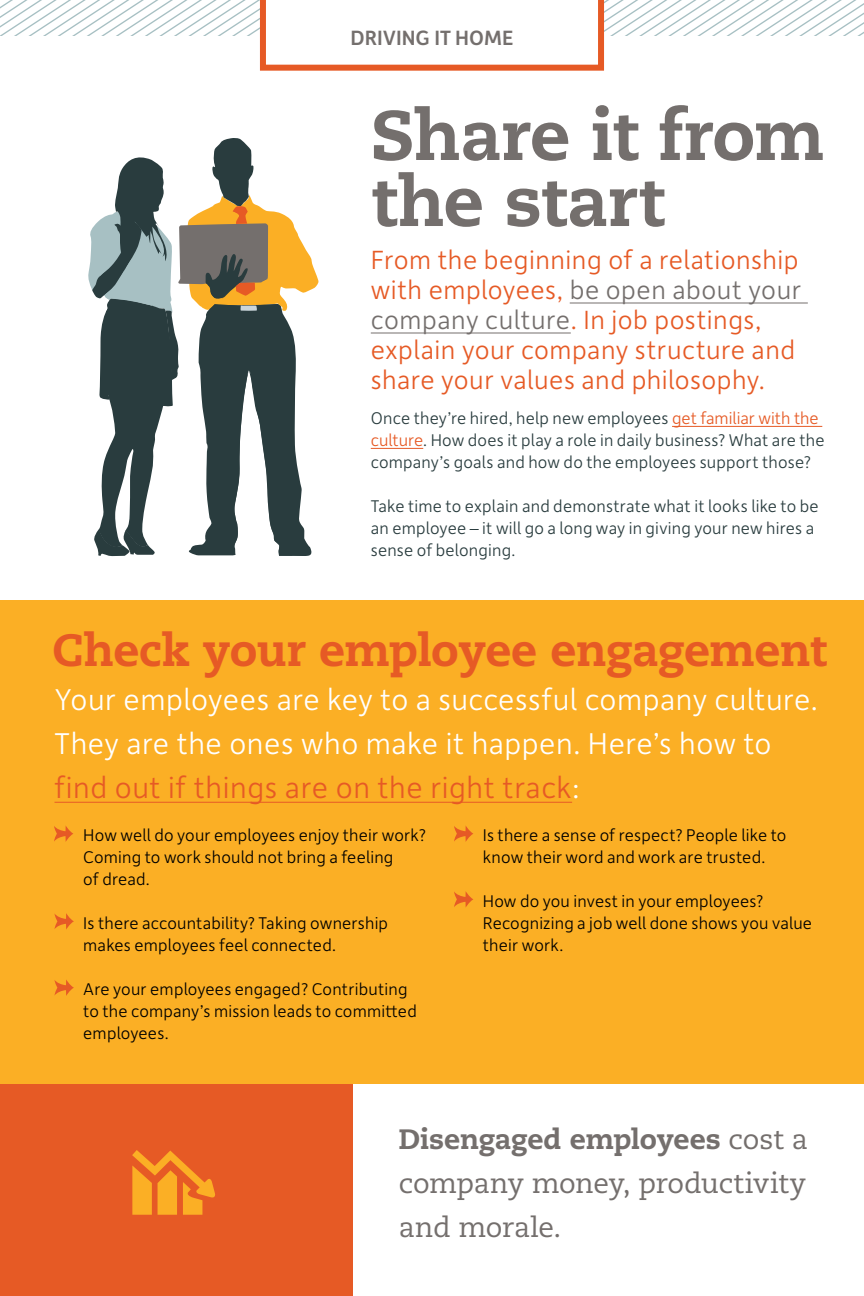
<style>
.page{position:relative;width:864px;height:1296px;background:#fff}
.page>*{position:absolute;margin:0;border:0;box-sizing:border-box;transform-origin:0 0}
.t1{font:800 70px/66px "Caecilia LT Std";letter-spacing:-.015em;color:#746f6d}
.t2{font:800 45.2px "Caecilia LT Std";letter-spacing:-.015em;color:#e65a25}
.t3{font:300 32px/44px "Depot New";letter-spacing:.015em;color:#fff}
.t4{font:300 28px/30px "Depot New";letter-spacing:.02em;color:#e65a25}
.t5{font:28px/44px "Caecilia LT Std";letter-spacing:-.015em;color:#746f6d;text-align:justify}
.t6{font:500 22px "Depot New";color:#746f6d}
.t7{font:300 18px/22px "Depot New";letter-spacing:.01em;color:#000}
.t8{font:300 18px/22px "Depot New";letter-spacing:.01em;color:#293c3e}
.s1{color:#746f6d}
.s2{color:#e65a25}
.s3{font-weight:800}
</style>
<div class="page">
<div style="left:0;top:1084px;width:353px;height:212px;background:#e65a25"></div>
<div style="left:0;top:600px;width:864px;height:484px;background:#fbaf25"></div>
<hr style="left:672px;top:426px;width:150px;height:1px;background:#e65a25">
<hr style="left:371px;top:448px;width:52px;height:1px;background:#e65a25">
<hr style="left:54px;top:802px;width:518px;height:1px;background:#e65a25">
<hr style="left:570px;top:303px;width:238px;height:1px;background:#746f6d">
<hr style="left:371px;top:333px;width:200px;height:1px;background:#746f6d">
<svg style="left:54px;top:826px;width:19px;height:16px"></svg>
<svg style="left:55px;top:913px;width:19px;height:17px"></svg>
<svg style="left:55px;top:980px;width:19px;height:16px"></svg>
<svg style="left:454px;top:826px;width:19px;height:16px"></svg>
<svg style="left:454px;top:891px;width:19px;height:17px"></svg>
<svg style="left:132px;top:1150px;width:83px;height:65px"></svg>
<svg style="left:88px;top:138px;width:231px;height:418px"></svg>
<svg style="left:0;top:0;width:864px;height:71px"></svg>
<p class="t6" style="left:350px;top:23px;width:165px">DRIVING IT HOME</p>
<h1 class="t1" style="left:371px;top:103px;width:456px">Share it from the start</h1>
<h3 class="t4" style="left:371px;top:244px;width:432px">From the beginning of a relationship with employees, <span class="s1">be open about your company culture</span>. In job postings, explain your company structure and share your values and philosophy.</h3>
<p class="t8" style="left:371px;top:406px;width:455px">Once they’re hired, help new employees <span class="s2">get familiar with the culture</span>. How does it play a role in daily business? What are the company’s goals and how do the employees support those?</p>
<p class="t8" style="left:371px;top:494px;width:449px">Take time to explain and demonstrate what it looks like to be an employee – it will go a long way in giving your new hires a sense of belonging.</p>
<h2 class="t2" style="left:52px;top:622px;width:775px">Check your employee engagement</h2>
<h3 class="t3" style="left:54px;top:676px;width:765px">Your employees are key to a successful company culture.<br>They are the ones who make it happen. Here’s how to <span class="s2">find out if things are on the right track</span>:</h3>
<p class="t7" style="left:83px;top:823px;width:344px">How well do your employees enjoy their work?<br>Coming to work should not bring a feeling<br>of dread.</p>
<p class="t7" style="left:83px;top:911px;width:306px">Is there accountability? Taking ownership makes employees feel connected.</p>
<p class="t7" style="left:83px;top:977px;width:335px">Are your employees engaged? Contributing to the company’s mission leads to committed employees.</p>
<p class="t7" style="left:483px;top:823px;width:305px">Is there a sense of respect? People like to know their word and work are trusted.</p>
<p class="t7" style="left:483px;top:889px;width:331px">How do you invest in your employees?<br>Recognizing a job well done shows you value their work.</p>
<h3 class="t5" style="left:399px;top:1118px;width:411px"><span class="s3">Disengaged employees</span> cost a company money, productivity and morale.</h3>
</div>
